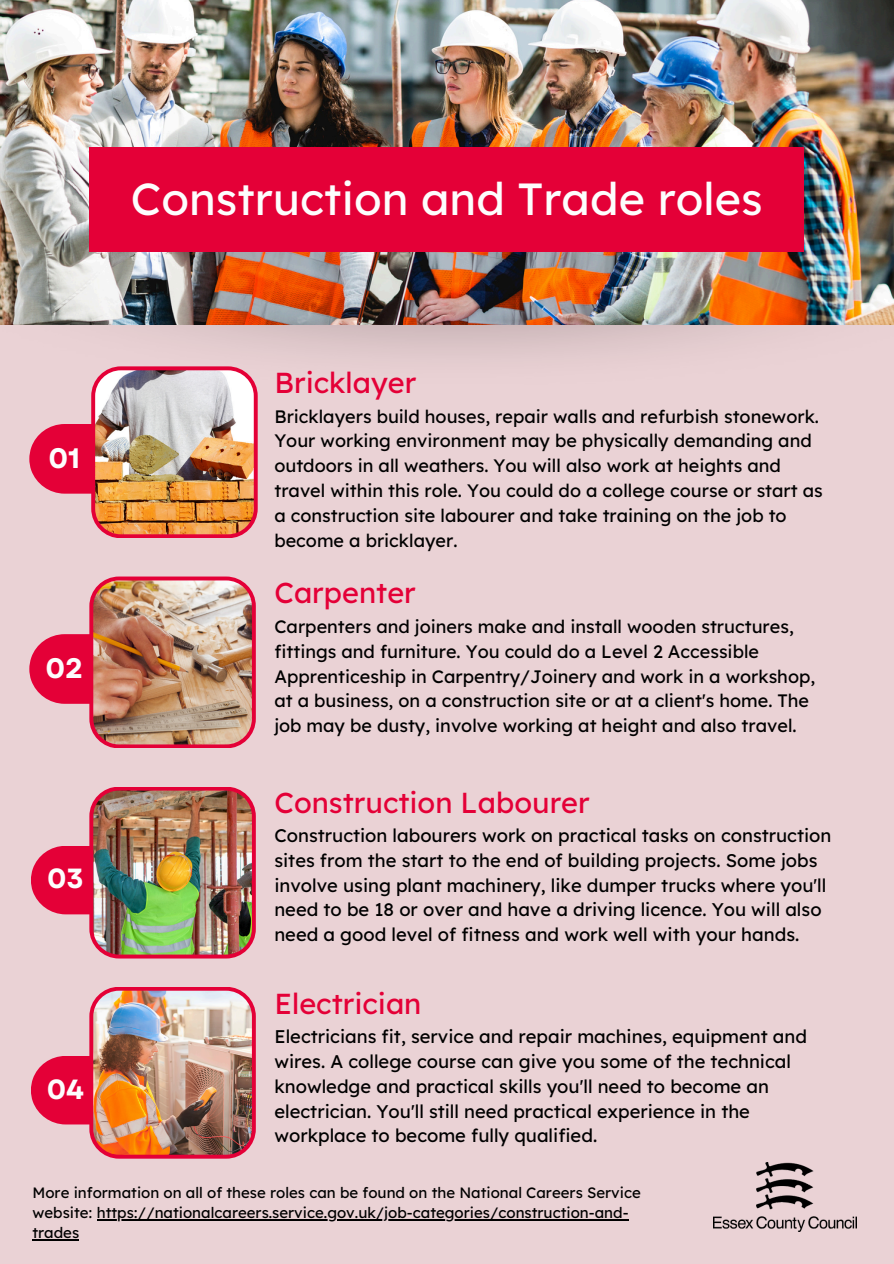
<style>
.page{position:relative;width:894px;height:1264px;background:#fff}
.page>*{position:absolute;margin:0;border:0;box-sizing:border-box;transform-origin:0 0}
.t1{font:45px "Lexend Deca";color:#fdfdfd}
.t2{font:28.95px "Lexend Deca";color:#e40037}
.t3{font:700 28.05px "Garet";color:#fdfdfd}
.t4{font:700 27.75px "Garet";color:#fdfdfd}
.t5{font:18.3px/24.8px "Lexend Deca";color:#000}
.t6{font:18px/24.8px "Lexend Deca";color:#000}
.t7{font:15px/20.2px "Lexend Deca";color:#000}
</style>
<div class="page">
<div style="left:0;top:0;width:893px;height:1263px;background:#ead2d5"></div>
<img style="left:165px;top:325px;width:584px;height:80px">
<img style="left:0;top:0;width:893px;height:325px">
<div style="left:89px;top:147px;width:714px;height:104px;background:#e40037"></div>
<img style="left:29px;top:366px;width:228px;height:172px">
<img style="left:31px;top:787px;width:225px;height:171px">
<img style="left:29px;top:576px;width:227px;height:172px">
<img style="left:31px;top:987px;width:225px;height:171px">
<img style="left:713px;top:1162px;width:142px;height:69px">
<hr style="left:97px;top:1218px;width:531px;height:2px;background:#000">
<hr style="left:32px;top:1239px;width:47px;height:1px;background:#000">
<p class="t1" style="left:131px;top:170px;width:633px">Construction and Trade roles</p>
<p class="t3" style="left:48px;top:438px;width:33px">01</p>
<h2 class="t3" style="left:45px;top:648px;width:39px">02</h2>
<h3 class="t4" style="left:47px;top:858px;width:38px">03</h3>
<p class="t2" style="left:274px;top:364px;width:143px">Bricklayer</p>
<p class="t6" style="left:274px;top:403px;width:550px">Bricklayers build houses, repair walls and refurbish stonework.<br>Your working environment may be physically demanding and outdoors in all weathers. You will also work at heights and travel within this role. You could do a college course or start as a construction site labourer and take training on the job to become a bricklayer.</p>
<h3 class="t2" style="left:274px;top:574px;width:143px">Carpenter</h3>
<h2 class="t6" style="left:274px;top:614px;width:542px">Carpenters and joiners make and install wooden structures, fittings and furniture. You could do a Level 2 Accessible Apprenticeship in Carpentry/Joinery and work in a workshop, at a business, on a construction site or at a client's home. The job may be dusty, involve working at height and also travel.</h2>
<p class="t2" style="left:274px;top:784px;width:317px">Construction Labourer</p>
<h3 class="t5" style="left:274px;top:822px;width:558px">Construction labourers work on practical tasks on construction sites from the start to the end of building projects. Some jobs involve using plant machinery, like dumper trucks where you'll need to be 18 or over and have a driving licence. You will also need a good level of fitness and work well with your hands.</h3>
<p class="t2" style="left:274px;top:985px;width:148px">Electrician</p>
<p class="t5" style="left:274px;top:1024px;width:534px">Electricians fit, service and repair machines, equipment and wires. A college course can give you some of the technical knowledge and practical skills you'll need to become an electrician. You'll still need practical experience in the workplace to become fully qualified.</p>
<p class="t7" style="left:32px;top:1181px;width:609px">More information on all of these roles can be found on the National Careers Service website: https://nationalcareers.service.gov.uk/job-categories/construction-and-</p>
<h2 class="t7" style="left:32px;top:1222px;width:48px">trades</h2>
<p class="t4" style="left:47px;top:1069px;width:39px">04</p>
</div>
